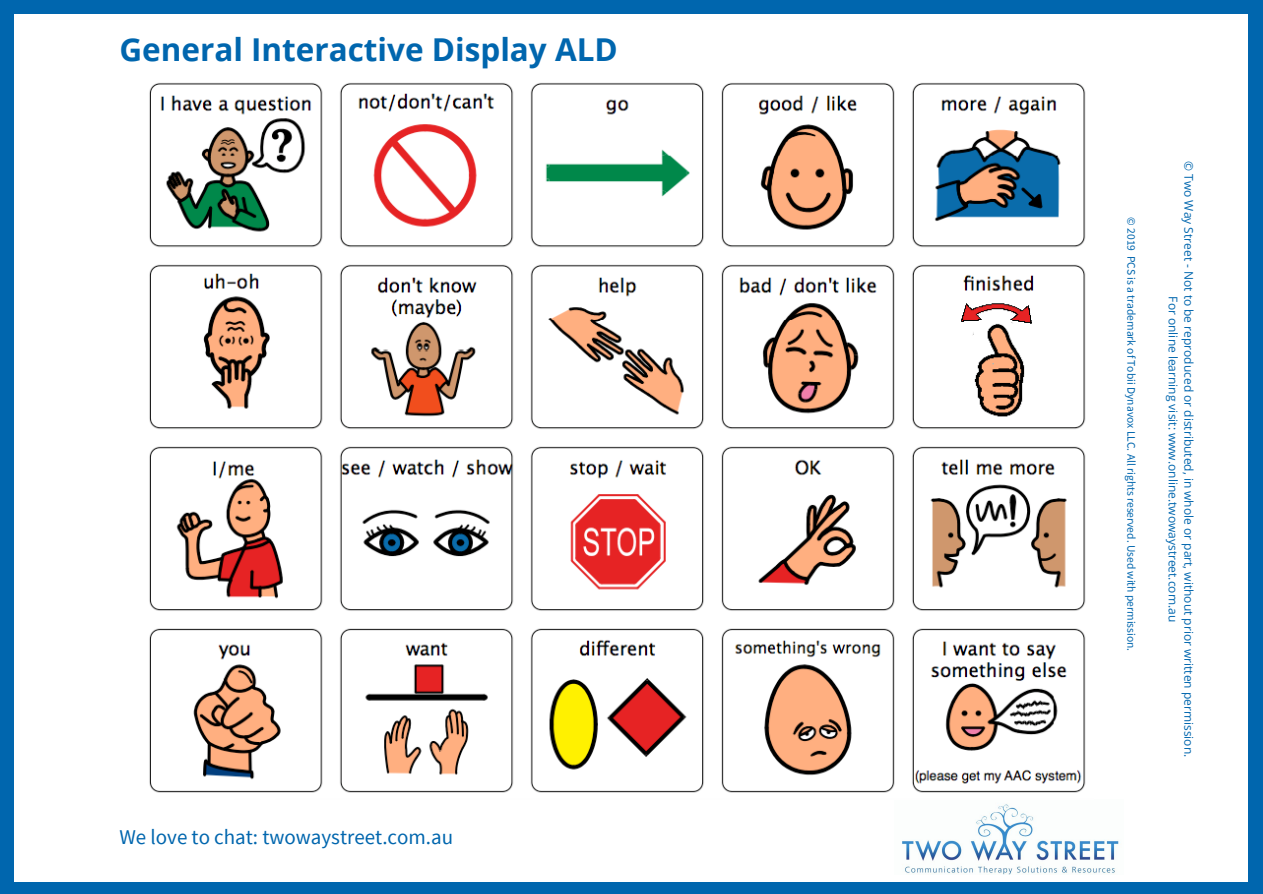
<style>
.page{position:relative;width:1263px;height:894px;background:#fff}
.page>*{position:absolute;margin:0;border:0;box-sizing:border-box;transform-origin:0 0}
.t1{font:700 31.5px "Open Sans";color:#0066ae}
.t2{font:21px "Source Sans Pro";color:#0066ae}
.t3{font:12px/15.8px "Open Sans";color:#0066ae;text-align:center}
.t4{font:11.55px "Source Sans Pro";color:#0066ae}
</style>
<div class="page">
<div style="left:0;top:0;width:1263px;height:893px;background:#0066ae"></div>
<div style="left:14px;top:14px;width:1234px;height:866px;background:#fff"></div>
<img style="left:902px;top:804px;width:217px;height:70px">
<img style="left:149px;top:82px;width:937px;height:711px">
<h1 class="t1" style="left:119px;top:27px;width:500px">General Interactive Display ALD</h1>
<h2 class="t2" style="left:119px;top:822px;width:335px">We love to chat: twowaystreet.com.au</h2>
<p class="t4" style="left:1139px;top:217px;width:435px;rotate:90deg">© 2019 PCS is a trademark of Tobii Dynavox LLC. All rights reserved. Used with permission.</p>
<p class="t3" style="left:1197px;top:161px;width:597px;rotate:90deg">© Two Way Street - Not to be reproduced or distributed, in whole or part, without prior written permission.<br>For online learning visit: www.online.twowaystreet.com.au</p>
</div>
